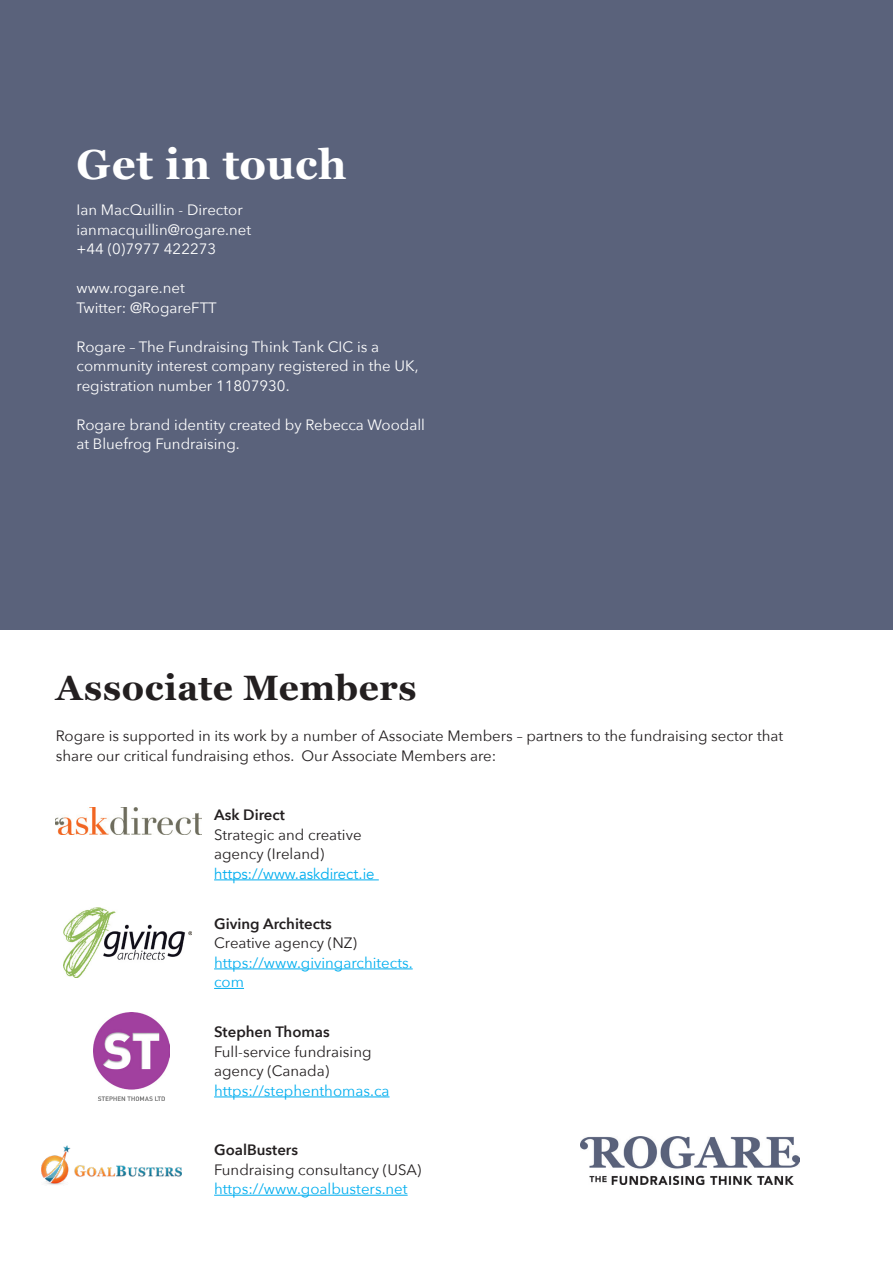
<style>
.page{position:relative;width:893px;height:1263px;background:#fff}
.page>*{position:absolute;margin:0;border:0;box-sizing:border-box;transform-origin:0 0}
.t1{font:700 42px "Georgia";letter-spacing:.015em;color:#fff}
.t2{font:700 35.25px "Georgia";letter-spacing:.015em;color:#231f20}
.Body_Copy{font:15px/19.5px "Avenir Next";color:#231f20}
.Back_Page_White_copy{font:15px/19.5px "Avenir Next";color:#fff}
.t3{font:15px/19.5px "Avenir Next";color:#00aeef}
.s1{font-weight:600}
.s2{font-family:"Avenir";color:#00aeef}
.s3{font-weight:600;color:#231f20}
.s4{color:#231f20}
.s5{color:#00aeef}
</style>
<div class="page">
<div style="left:0;top:0;width:893px;height:630px;background:#5a627b"></div>
<hr style="left:214px;top:879px;width:165px;height:1px;background:#00aeef">
<hr style="left:214px;top:968px;width:199px;height:1px;background:#00aeef">
<hr style="left:214px;top:988px;width:30px;height:1px;background:#00aeef">
<hr style="left:214px;top:1096px;width:176px;height:1px;background:#00aeef">
<hr style="left:214px;top:1195px;width:194px;height:1px;background:#00aeef">
<img style="left:56px;top:808px;width:145px;height:27px">
<img style="left:63px;top:907px;width:129px;height:70px">
<img style="left:41px;top:1145px;width:141px;height:40px">
<img style="left:580px;top:1136px;width:219px;height:49px">
<img style="left:93px;top:1012px;width:77px;height:88px">
<p class="t1" style="left:77px;top:133px;width:272px">Get in touch</p>
<p class="Back_Page_White_copy" style="left:77px;top:199px;width:168px">Ian MacQuillin - Director</p>
<p class="Back_Page_White_copy" style="left:77px;top:219px;width:176px">ianmacquillin@rogare.net</p>
<p class="Back_Page_White_copy" style="left:77px;top:238px;width:141px">+44 (0)7977 422273</p>
<p class="Back_Page_White_copy" style="left:77px;top:277px;width:110px">www.rogare.net</p>
<p class="Back_Page_White_copy" style="left:77px;top:297px;width:142px">Twitter: @RogareFTT</p>
<p class="Back_Page_White_copy" style="left:77px;top:336px;width:344px">Rogare – The Fundraising Think Tank CIC is a community interest company registered in the UK, registration number 11807930.</p>
<p class="Back_Page_White_copy" style="left:77px;top:414px;width:350px">Rogare brand identity created by Rebecca Woodall at Bluefrog Fundraising.</p>
<p class="t2" style="left:56px;top:661px;width:362px">Associate Members</p>
<p class="Body_Copy" style="left:56px;top:726px;width:729px">Rogare is supported in its work by a number of Associate Members – partners to the fundraising sector that share our critical fundraising ethos. Our Associate Members are:</p>
<p class="Body_Copy" style="left:214px;top:805px;width:162px"><span class="s1">Ask Direct<br></span>Strategic and creative agency (Ireland) <span class="s2">https://www.askdirect.ie</span></p>
<p class="t3" style="left:214px;top:913px;width:200px"><span class="s3">Giving Architects<br></span><span class="s4">Creative agency (NZ) </span>https://www.givingarchitects. com</p>
<p class="Body_Copy" style="left:214px;top:1022px;width:177px"><span class="s1">Stephen Thomas<br></span>Full-service fundraising agency (Canada) <span class="s5">https://stephenthomas.ca</span></p>
<p class="Body_Copy" style="left:214px;top:1139px;width:209px"><span class="s1">GoalBusters<br></span>Fundraising consultancy (USA) <span class="s5">https://www.goalbusters.net</span></p>
</div>
